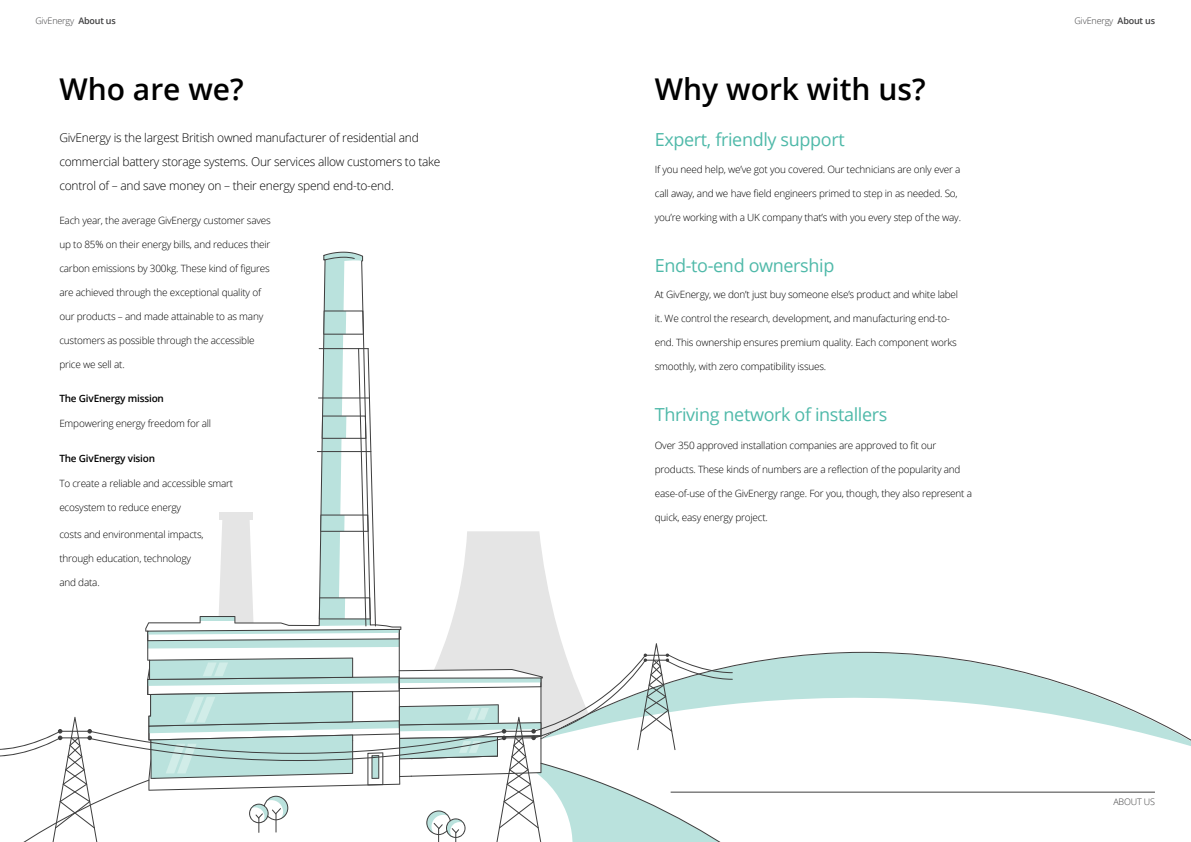
<style>
.page{position:relative;width:1191px;height:842px;background:#fff}
.page>*{position:absolute;margin:0;border:0;box-sizing:border-box;transform-origin:0 0}
.t1{font:600 30px "Open Sans";color:#000}
.t2{font:18px "Open Sans";letter-spacing:-.02em;color:#4fb9a9}
.t3{font:300 12px/24px "Open Sans";letter-spacing:-.02em;color:#000}
.t4{font:300 10px "Open Sans";letter-spacing:-.02em;color:#000}
.t5{font:600 10px "Open Sans";letter-spacing:-.02em;color:#000}
.t6{font:300 9px "Open Sans";letter-spacing:-.02em;color:#3f3f40}
.s1{font-weight:600}
</style>
<div class="page">
<svg style="left:780px;top:652px;width:411px;height:94px"></svg>
<svg style="left:0;top:251px;width:780px;height:591px"></svg>
<hr style="left:670px;top:792px;width:485px;height:1px;background:#404040">
<p class="t6" style="left:35px;top:17px;width:82px">GivEnergy <span class="s1">About us</span></p>
<h1 class="t1" style="left:59px;top:77px;width:186px">Who are we?</h1>
<p class="t3" style="left:59px;top:127px;width:382px">GivEnergy is the largest British owned manufacturer of residential and commercial battery storage systems. Our services allow customers to take control of – and save money on – their energy spend end-to-end.</p>
<p class="t4" style="left:59px;top:216px;width:213px">Each year, the average GivEnergy customer saves</p>
<p class="t4" style="left:59px;top:240px;width:213px">up to 85% on their energy bills, and reduces their</p>
<p class="t4" style="left:59px;top:261px;width:212px">carbon emissions by 300kg. These kind of figures</p>
<p class="t4" style="left:59px;top:288px;width:203px">are achieved through the exceptional quality of</p>
<p class="t4" style="left:59px;top:312px;width:205px">our products – and made attainable to as many</p>
<p class="t4" style="left:59px;top:336px;width:197px">customers as possible through the accessible</p>
<p class="t4" style="left:59px;top:360px;width:67px">price we sell at.</p>
<p class="t5" style="left:59px;top:394px;width:106px">The GivEnergy mission</p>
<p class="t4" style="left:59px;top:420px;width:153px">Empowering energy freedom for all</p>
<p class="t5" style="left:59px;top:454px;width:97px">The GivEnergy vision</p>
<p class="t4" style="left:59px;top:479px;width:175px">To create a reliable and accessible smart</p>
<p class="t4" style="left:59px;top:503px;width:123px">ecosystem to reduce energy</p>
<p class="t4" style="left:59px;top:530px;width:146px">costs and environmental impacts,</p>
<p class="t4" style="left:59px;top:554px;width:133px">through education, technology</p>
<p class="t4" style="left:59px;top:578px;width:42px">and data.</p>
<h1 class="t1" style="left:655px;top:77px;width:272px">Why work with us?</h1>
<h2 class="t2" style="left:655px;top:133px;width:191px">Expert, friendly support</h2>
<p class="t4" style="left:655px;top:165px;width:307px">If you need help, we’ve got you covered. Our technicians are only ever a</p>
<p class="t4" style="left:655px;top:186px;width:304px">call away, and we have field engineers primed to step in as needed. So,</p>
<p class="t4" style="left:655px;top:213px;width:308px">you’re working with a UK company that’s with you every step of the way.</p>
<h2 class="t2" style="left:655px;top:258px;width:181px">End-to-end ownership</h2>
<p class="t4" style="left:655px;top:290px;width:305px">At GivEnergy, we don’t just buy someone else’s product and white label</p>
<p class="t4" style="left:655px;top:312px;width:297px">it. We control the research, development, and manufacturing end-to-</p>
<p class="t4" style="left:655px;top:338px;width:303px">end. This ownership ensures premium quality. Each component works</p>
<p class="t4" style="left:655px;top:362px;width:173px">smoothly, with zero compatibility issues.</p>
<h2 class="t2" style="left:655px;top:407px;width:234px">Thriving network of installers</h2>
<p class="t4" style="left:655px;top:438px;width:283px">Over 350 approved installation companies are approved to fit our</p>
<p class="t4" style="left:655px;top:462px;width:307px">products. These kinds of numbers are a reflection of the popularity and</p>
<p class="t4" style="left:655px;top:486px;width:319px">ease-of-use of the GivEnergy range. For you, though, they also represent a</p>
<p class="t4" style="left:655px;top:513px;width:115px">quick, easy energy project.</p>
<p class="t6" style="left:1074px;top:17px;width:82px">GivEnergy <span class="s1">About us</span></p>
<p class="t6" style="left:1113px;top:798px;width:43px">ABOUT US</p>
</div>
